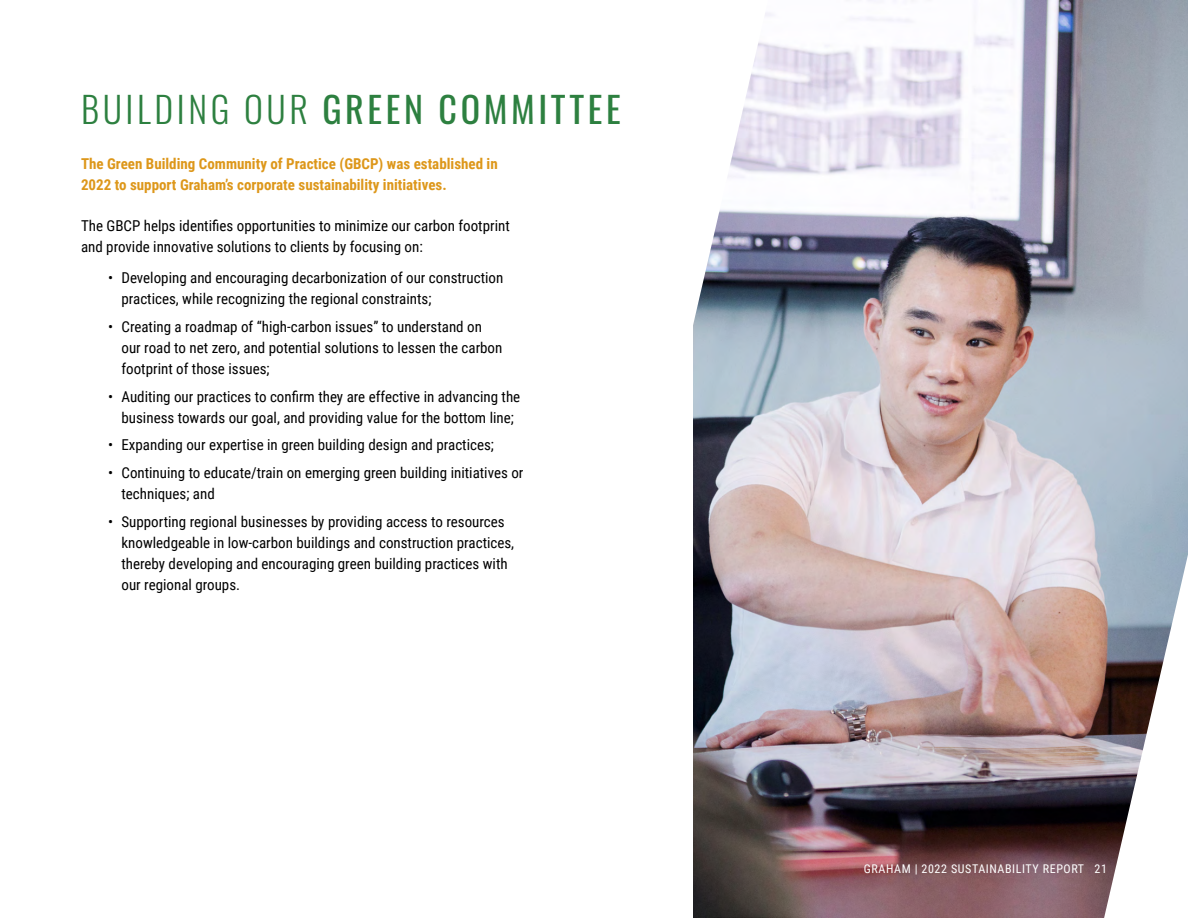
<style>
.page{position:relative;width:1188px;height:918px;background:#fff}
.page>*{position:absolute;margin:0;border:0;box-sizing:border-box;transform-origin:0 0}
.t1{font:36px "Oswald";letter-spacing:.1em;color:#2d8040}
.t2{font:15px/21px "Roboto Condensed";color:#000}
.t3{font:700 15px/21px "Roboto Condensed";color:#dd971a}
.t4{font:12px "Roboto Condensed";letter-spacing:.05em;color:#fff}
.s1{font-weight:300}
</style>
<div class="page">
<img style="left:693px;top:0;width:495px;height:918px">
<svg style="left:1104px;top:555px;width:84px;height:363px"></svg>
<svg style="left:693px;top:0;width:75px;height:360px"></svg>
<h1 class="t1" style="left:81px;top:77px;width:541px"><span class="s1">BUILDING OUR</span> GREEN COMMITTEE</h1>
<p class="t3" style="left:81px;top:153px;width:418px">The Green Building Community of Practice (GBCP) was established in<br>2022 to support Graham’s corporate sustainability initiatives.</p>
<p class="t2" style="left:81px;top:215px;width:430px">The GBCP helps identifies opportunities to minimize our carbon footprint and provide innovative solutions to clients by focusing on:</p>
<p class="t2" style="left:122px;top:267px;width:383px;text-indent:-14px">• Developing and encouraging decarbonization of our construction practices, while recognizing the regional constraints;</p>
<p class="t2" style="left:122px;top:316px;width:382px;text-indent:-14px">• Creating a roadmap of “high-carbon issues” to understand on our road to net zero, and potential solutions to lessen the carbon footprint of those issues;</p>
<p class="t2" style="left:108px;top:385px;width:414px;text-align:center">• Auditing our practices to confirm they are effective in advancing the business towards our goal, and providing value for the bottom line;</p>
<p class="t2" style="left:108px;top:434px;width:388px">• Expanding our expertise in green building design and practices;</p>
<p class="t2" style="left:122px;top:462px;width:403px;text-indent:-14px">• Continuing to educate/train on emerging green building initiatives or techniques; and</p>
<p class="t2" style="left:122px;top:511px;width:394px;text-indent:-14px">• Supporting regional businesses by providing access to resources knowledgeable in low-carbon buildings and construction practices, thereby developing and encouraging green building practices with our regional groups.</p>
<p class="t4" style="left:864px;top:860px;width:245px">GRAHAM | 2022 SUSTAINABILITY REPORT 21</p>
</div>
